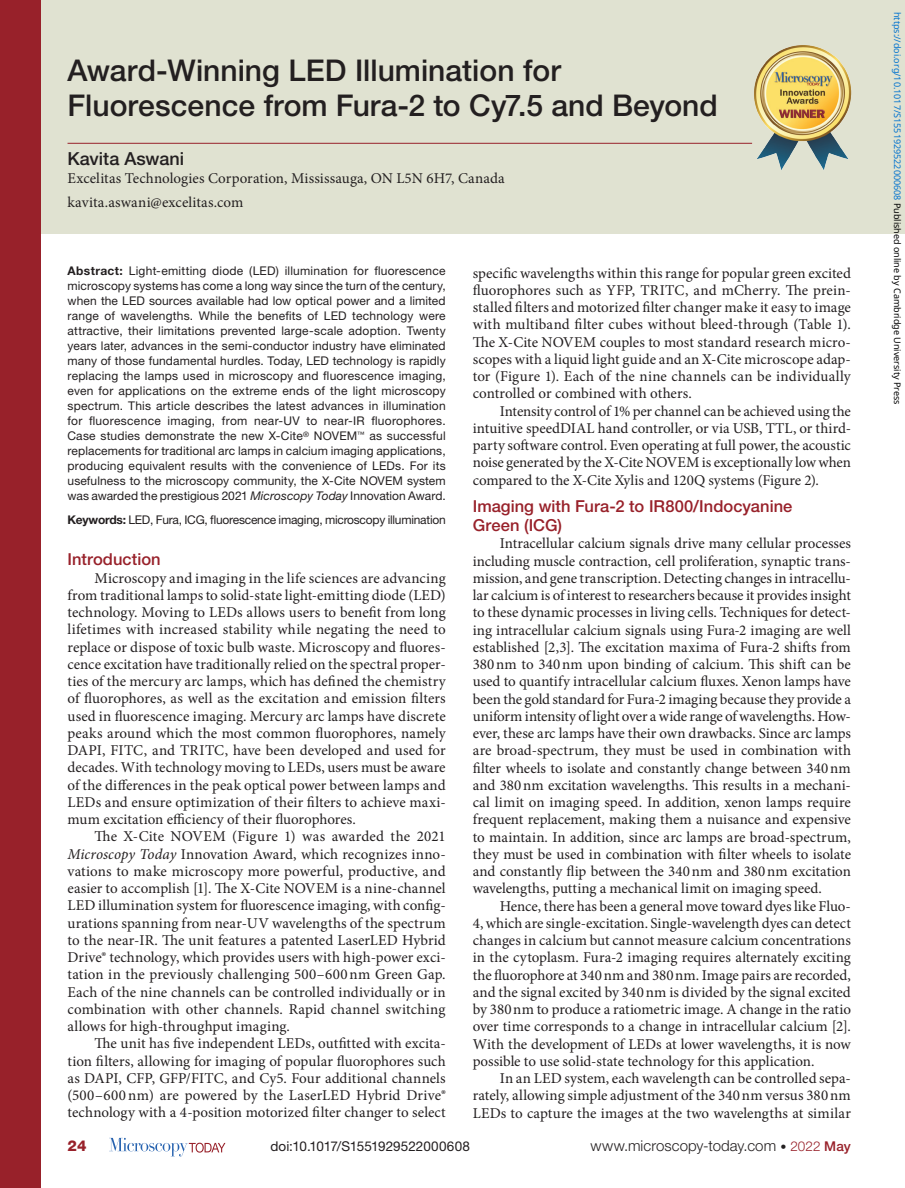
<style>
.page{position:relative;width:905px;height:1188px;background:#fff}
.page>*{position:absolute;margin:0;border:0;box-sizing:border-box;transform-origin:0 0}
.t1{font:500 30px/34.5px "Helvetica Neue LT Std";color:#231f20}
.t2{font:500 18px "Helvetica Neue LT Std";color:#231f20}
.t3{font:500 16.5px/19.5px "Helvetica Neue LT Std";color:#98212a}
.t4{font:15px/17.2px "Minion Pro";color:#231f20;text-align:justify}
.t5{font:300 15px "Helvetica Neue LT Std";letter-spacing:.005em;color:#231f20}
.t6{font:800 15px "Helvetica Neue LT Std";color:#98212a}
.t7{font:13.5px "Helvetica Neue LT Std";letter-spacing:.005em;color:#231f20}
.t8{font:12px/15px "Helvetica Neue LT Std";letter-spacing:-.02em;color:#231f20;text-align:justify}
.t9{font:9px "Noto Sans";color:#0172cf}
.s1{font-weight:700}
.s2{font-style:italic}
.s3{font-size:12px}
.s4{font-size:13.5px;color:#98212a}
.s5{font-weight:500;font-size:13.5px;color:#98212a}
.s6{color:#000}
</style>
<div class="page">
<svg style="left:109px;top:1138px;width:116px;height:18px"></svg>
<div style="left:0;top:0;width:904px;height:234px;background:#e0e2d1"></div>
<hr style="left:68px;top:143px;width:684px;height:1px;background:#98212a">
<div style="left:0;top:0;width:40px;height:1188px;background:#98212a"></div>
<img style="left:754px;top:45px;width:97px;height:125px">
<h1 class="t1" style="left:68px;top:53px;width:651px">Award-Winning LED Illumination for<br>Fluorescence from Fura-2 to Cy7.5 and Beyond</h1>
<p class="t2" style="left:68px;top:148px;width:118px">Kavita Aswani</p>
<p class="t4" style="left:68px;top:166px;width:439px;line-height:24px">Excelitas Technologies Corporation, Mississauga, ON L5N 6H7, Canada kavita.aswani@excelitas.com</p>
<p class="t8" style="left:67px;top:263px;width:380px"><span class="s1">Abstract:</span> Light-emitting diode (LED) illumination for fluorescence microscopy systems has come a long way since the turn of the century, when the LED sources available had low optical power and a limited range of wavelengths. While the benefits of LED technology were attractive, their limitations prevented large-scale adoption. Twenty years later, advances in the semi-conductor industry have eliminated many of those fundamental hurdles. Today, LED technology is rapidly replacing the lamps used in microscopy and fluorescence imaging, even for applications on the extreme ends of the light microscopy spectrum. This article describes the latest advances in illumination for fluorescence imaging, from near-UV to near-IR fluorophores.<br>Case studies demonstrate the new X-Cite<sup>®</sup> NOVEM<sup>™</sup> as successful replacements for traditional arc lamps in calcium imaging applications, producing equivalent results with the convenience of LEDs. For its usefulness to the microscopy community, the X-Cite NOVEM system was awarded the prestigious 2021 <span class="s2">Microscopy Today</span> Innovation Award.</p>
<p class="t8" style="left:67px;top:512px;width:380px"><span class="s1">Keywords:</span> LED, Fura, ICG, fluorescence imaging, microscopy illumination</p>
<p class="t3" style="left:68px;top:550px;width:95px">Introduction</p>
<p class="t4" style="left:68px;top:569px;width:380px;text-indent:27px">Microscopy and imaging in the life sciences are advancing from traditional lamps to solid-state light-emitting diode (LED) technology. Moving to LEDs allows users to benefit from long lifetimes with increased stability while negating the need to replace or dispose of toxic bulb waste. Microscopy and fluores&shy;cence excitation have traditionally relied on the spectral proper&shy;ties of the mercury arc lamps, which has defined the chemistry of fluorophores, as well as the excitation and emission filters used in fluorescence imaging. Mercury arc lamps have discrete peaks around which the most common fluorophores, namely DAPI, FITC, and TRITC, have been developed and used for decades. With technology moving to LEDs, users must be aware of the differences in the peak optical power between lamps and LEDs and ensure optimization of their filters to achieve maxi&shy;mum excitation efficiency of their fluorophores.</p>
<p class="t4" style="left:68px;top:828px;width:380px;text-indent:27px">The X-Cite NOVEM (Figure 1) was awarded the 2021<br><span class="s2">Microscopy Today</span> Innovation Award, which recognizes inno&shy;vations to make microscopy more powerful, productive, and easier to accomplish [1]. The X-Cite NOVEM is a nine-channel LED illumination system for fluorescence imaging, with config&shy;urations spanning from near-UV wavelengths of the spectrum to the near-IR. The unit features a patented LaserLED Hybrid Drive® technology, which provides users with high-power exci&shy;tation in the previously challenging 500–600nm Green Gap.<br>Each of the nine channels can be controlled individually or in combination with other channels. Rapid channel switching allows for high-throughput imaging.</p>
<p class="t4" style="left:68px;top:1035px;width:380px;text-indent:27px">The unit has five independent LEDs, outfitted with excita&shy;tion filters, allowing for imaging of popular fluorophores such as DAPI, CFP, GFP/FITC, and Cy5. Four additional channels (500–600 nm) are powered by the LaserLED Hybrid Drive® technology with a 4-position motorized filter changer to select</p>
<p class="t4" style="left:472px;top:264px;width:380px">specific wavelengths within this range for popular green excited fluorophores such as YFP, TRITC, and mCherry. The prein&shy;stalled filters and motorized filter changer make it easy to image with multiband filter cubes without bleed-through (Table 1).<br>The X-Cite NOVEM couples to most standard research micro&shy;scopes with a liquid light guide and an X-Cite microscope adap&shy;tor (Figure 1). Each of the nine channels can be individually controlled or combined with others.</p>
<p class="t4" style="left:472px;top:402px;width:380px;text-indent:27px">Intensity control of 1% per channel can be achieved using the intuitive speedDIAL hand controller, or via USB, TTL, or third&shy;party software control. Even operating at full power, the acoustic noise generated by the X-Cite NOVEM is exceptionally low when compared to the X-Cite Xylis and 120Q systems (Figure 2).</p>
<p class="t3" style="left:472px;top:496px;width:321px">Imaging with Fura-2 to IR800/Indocyanine<br>Green (ICG)</p>
<p class="t4" style="left:472px;top:535px;width:380px;text-indent:27px">Intracellular calcium signals drive many cellular processes including muscle contraction, cell proliferation, synaptic trans&shy;mission, and gene transcription. Detecting changes in intracellu&shy;lar calcium is of interest to researchers because it provides insight to these dynamic processes in living cells. Techniques for detect&shy;ing intracellular calcium signals using Fura-2 imaging are well established [2,3]. The excitation maxima of Fura-2 shifts from 380nm to 340nm upon binding of calcium. This shift can be used to quantify intracellular calcium fluxes. Xenon lamps have been the gold standard for Fura-2 imaging because they provide a uniform intensity of light over a wide range of wavelengths. How&shy;ever, these arc lamps have their own drawbacks. Since arc lamps are broad-spectrum, they must be used in combination with filter wheels to isolate and constantly change between 340nm and 380nm excitation wavelengths. This results in a mechani&shy;cal limit on imaging speed. In addition, xenon lamps require frequent replacement, making them a nuisance and expensive to maintain. In addition, since arc lamps are broad-spectrum, they must be used in combination with filter wheels to isolate and constantly flip between the 340nm and 380nm excitation wavelengths, putting a mechanical limit on imaging speed.</p>
<p class="t4" style="left:472px;top:897px;width:380px;text-indent:27px">Hence, there has been a general move toward dyes like Fluo-4, which are single-excitation. Single-wavelength dyes can detect changes in calcium but cannot measure calcium concentrations in the cytoplasm. Fura-2 imaging requires alternately exciting the fluorophore at 340nm and 380nm. Image pairs are recorded, and the signal excited by 340nm is divided by the signal excited by 380nm to produce a ratiometric image. A change in the ratio over time corresponds to a change in intracellular calcium [2].<br>With the development of LEDs at lower wavelengths, it is now possible to use solid-state technology for this application.</p>
<p class="t4" style="left:472px;top:1070px;width:380px;text-indent:27px">In an LED system, each wavelength can be controlled sepa&shy;rately, allowing simple adjustment of the 340nm versus 380nm LEDs to capture the images at the two wavelengths at similar</p>
<p class="t6" style="left:68px;top:1137px;width:21px">24</p>
<p class="t7" style="left:270px;top:1138px;width:201px">doi:10.1017/S1551929522000608</p>
<p class="t5" style="left:590px;top:1137px;width:262px">www.microscopy-today.com <span class="s3">•</span> <span class="s4">2022</span> <span class="s5">May</span></p>
<p class="t9" style="left:903px;top:12px;width:394px;rotate:90deg">https://doi.org/10.1017/S1551929522000608 <span class="s6">Published online by Cambridge University Press</span></p>
</div>
